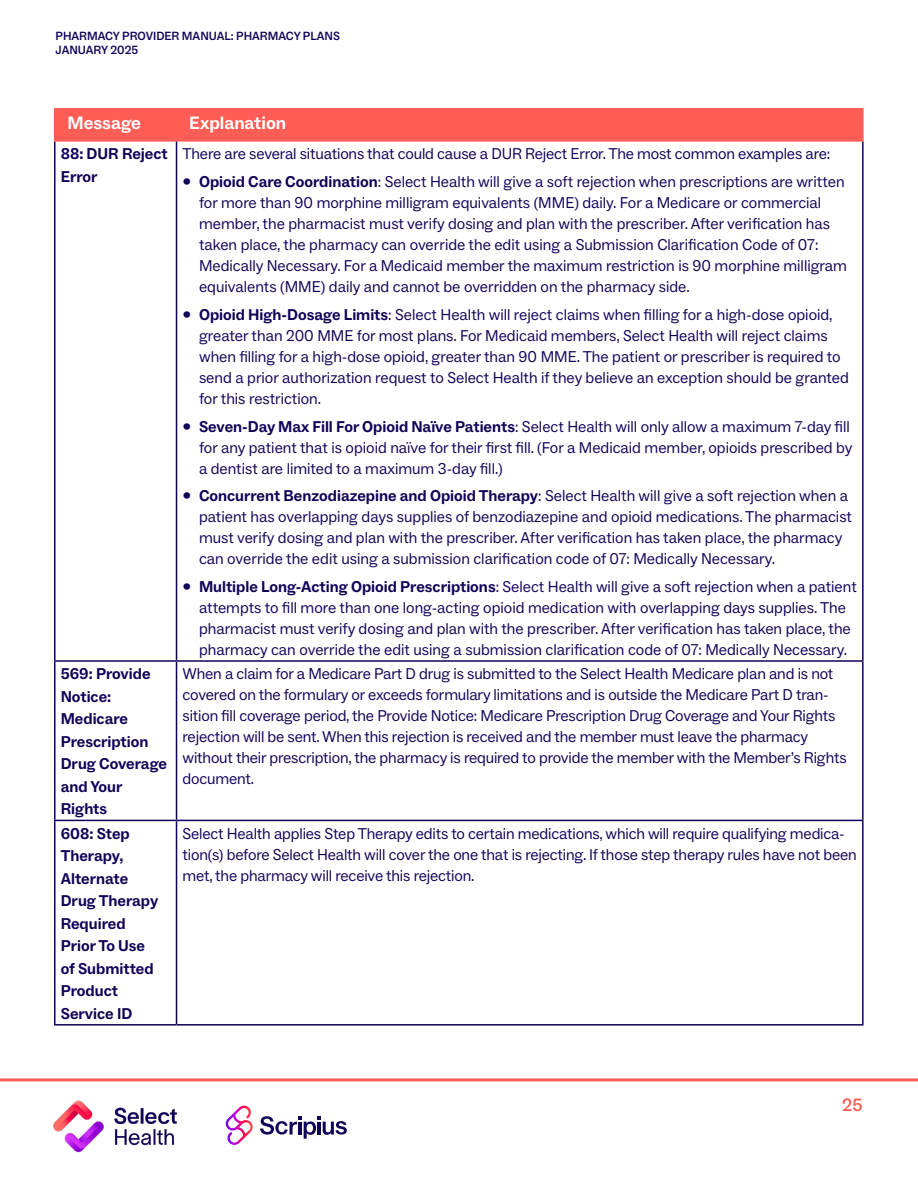
<style>
.page{position:relative;width:918px;height:1188px;background:#fff}
.page>*{position:absolute;margin:0;border:0;box-sizing:border-box;transform-origin:0 0}
.Table__Header_Row{font:700 18px "ABC Social";color:#fff}
.t1{font:500 18px "ABC Social";color:#ff5d55}
.Table__Body_Row{font:15.75px/21px "ABC Social";color:#110057}
.Body_Copy__10_5_pt_Blue{font:700 15.75px/22.5px "ABC Social";color:#110057}
.t2{font:500 12px/14.4px "ABC Social";color:#110057}
.s1{font-weight:700}
</style>
<div class="page">
<svg style="left:260px;top:1116px;width:87px;height:23px"></svg>
<svg style="left:226px;top:1106px;width:27px;height:39px"></svg>
<hr style="left:0;top:1078px;width:918px;height:3px;background:#ff5d55">
<img style="left:28px;top:1078px;width:162px;height:75px">
<div style="left:56px;top:110px;width:806px;height:30px;background:#ff5d55"></div>
<hr style="left:54px;top:108px;width:123px;height:2px;background:#ff5d55">
<hr style="left:54px;top:109px;width:2px;height:31px;background:#ff5d55">
<hr style="left:177px;top:108px;width:687px;height:2px;background:#ff5d55">
<hr style="left:176px;top:109px;width:1px;height:31px;background:#ff5d55">
<hr style="left:862px;top:109px;width:2px;height:31px;background:#ff5d55">
<hr style="left:54px;top:140px;width:123px;height:2px;background:#ff5d55">
<hr style="left:177px;top:140px;width:687px;height:2px;background:#ff5d55">
<hr style="left:54px;top:142px;width:2px;height:518px;background:#110057">
<hr style="left:176px;top:142px;width:1px;height:518px;background:#110057">
<hr style="left:862px;top:142px;width:2px;height:518px;background:#110057">
<hr style="left:54px;top:660px;width:123px;height:2px;background:#110057">
<hr style="left:54px;top:662px;width:2px;height:158px;background:#110057">
<hr style="left:177px;top:660px;width:687px;height:2px;background:#110057">
<hr style="left:176px;top:662px;width:1px;height:158px;background:#110057">
<hr style="left:862px;top:662px;width:2px;height:158px;background:#110057">
<hr style="left:54px;top:820px;width:123px;height:1px;background:#110057">
<hr style="left:54px;top:821px;width:2px;height:203px;background:#110057">
<hr style="left:177px;top:820px;width:687px;height:1px;background:#110057">
<hr style="left:176px;top:821px;width:1px;height:203px;background:#110057">
<hr style="left:862px;top:821px;width:2px;height:203px;background:#110057">
<hr style="left:54px;top:1024px;width:123px;height:2px;background:#110057">
<hr style="left:177px;top:1024px;width:687px;height:2px;background:#110057">
<p class="t2" style="left:56px;top:29px;width:286px">PHARMACY PROVIDER MANUAL: PHARMACY PLANS<br>JANUARY 2025</p>
<p class="Table__Header_Row" style="left:68px;top:112px;width:75px">Message</p>
<p class="Table__Header_Row" style="left:189px;top:112px;width:98px">Explanation</p>
<p class="Body_Copy__10_5_pt_Blue" style="left:61px;top:143px;width:109px">88: DUR Reject<br>Error</p>
<p class="Table__Body_Row" style="left:183px;top:144px;width:649px">There are several situations that could cause a DUR Reject Error. The most common examples are:</p>
<p class="Table__Body_Row" style="left:199px;top:171px;width:650px;text-indent:-16px">• <span class="s1">Opioid Care Coordination</span>: Select Health will give a soft rejection when prescriptions are written for more than 90 morphine milligram equivalents (MME) daily. For a Medicare or commercial member, the pharmacist must verify dosing and plan with the prescriber. After verification has taken place, the pharmacy can override the edit using a Submission Clarification Code of 07:<br>Medically Necessary. For a Medicaid member the maximum restriction is 90 morphine milligram equivalents (MME) daily and cannot be overridden on the pharmacy side.</p>
<p class="Table__Body_Row" style="left:199px;top:304px;width:651px;text-indent:-16px">• <span class="s1">Opioid High-Dosage Limits</span>: Select Health will reject claims when filling for a high-dose opioid, greater than 200 MME for most plans. For Medicaid members, Select Health will reject claims when filling for a high-dose opioid, greater than 90 MME. The patient or prescriber is required to send a prior authorization request to Select Health if they believe an exception should be granted for this restriction.</p>
<p class="Table__Body_Row" style="left:199px;top:416px;width:655px;text-indent:-16px">• <span class="s1">Seven-Day Max Fill For Opioid Naïve Patients</span>: Select Health will only allow a maximum 7-day fill for any patient that is opioid naïve for their first fill. (For a Medicaid member, opioids prescribed by a dentist are limited to a maximum 3-day fill.)</p>
<p class="Table__Body_Row" style="left:199px;top:486px;width:655px;text-indent:-16px">• <span class="s1">Concurrent Benzodiazepine and Opioid Therapy</span>: Select Health will give a soft rejection when a patient has overlapping days supplies of benzodiazepine and opioid medications. The pharmacist must verify dosing and plan with the prescriber. After verification has taken place, the pharmacy can override the edit using a submission clarification code of 07: Medically Necessary.</p>
<p class="Table__Body_Row" style="left:199px;top:576px;width:659px;text-indent:-16px">• <span class="s1">Multiple Long-Acting Opioid Prescriptions</span>: Select Health will give a soft rejection when a patient attempts to fill more than one long-acting opioid medication with overlapping days supplies. The pharmacist must verify dosing and plan with the prescriber. After verification has taken place, the pharmacy can override the edit using a submission clarification code of 07: Medically Necessary.</p>
<p class="Body_Copy__10_5_pt_Blue" style="left:61px;top:663px;width:108px">569: Provide<br>Notice:<br>Medicare<br>Prescription<br>Drug Coverage and Your<br>Rights</p>
<p class="Table__Body_Row" style="left:183px;top:664px;width:666px">When a claim for a Medicare Part D drug is submitted to the Select Health Medicare plan and is not covered on the formulary or exceeds formulary limitations and is outside the Medicare Part D tran&shy;sition fill coverage period, the Provide Notice: Medicare Prescription Drug Coverage and Your Rights rejection will be sent. When this rejection is received and the member must leave the pharmacy without their prescription, the pharmacy is required to provide the member with the Member’s Rights document.</p>
<p class="Body_Copy__10_5_pt_Blue" style="left:61px;top:823px;width:99px">608: Step<br>Therapy,<br>Alternate<br>Drug Therapy<br>Required<br>Prior To Use of Submitted<br>Product<br>Service ID</p>
<p class="Table__Body_Row" style="left:183px;top:823px;width:676px">Select Health applies Step Therapy edits to certain medications, which will require qualifying medica&shy;tion(s) before Select Health will cover the one that is rejecting. If those step therapy rules have not been met, the pharmacy will receive this rejection.</p>
<p class="t1" style="left:842px;top:1094px;width:22px">25</p>
</div>
